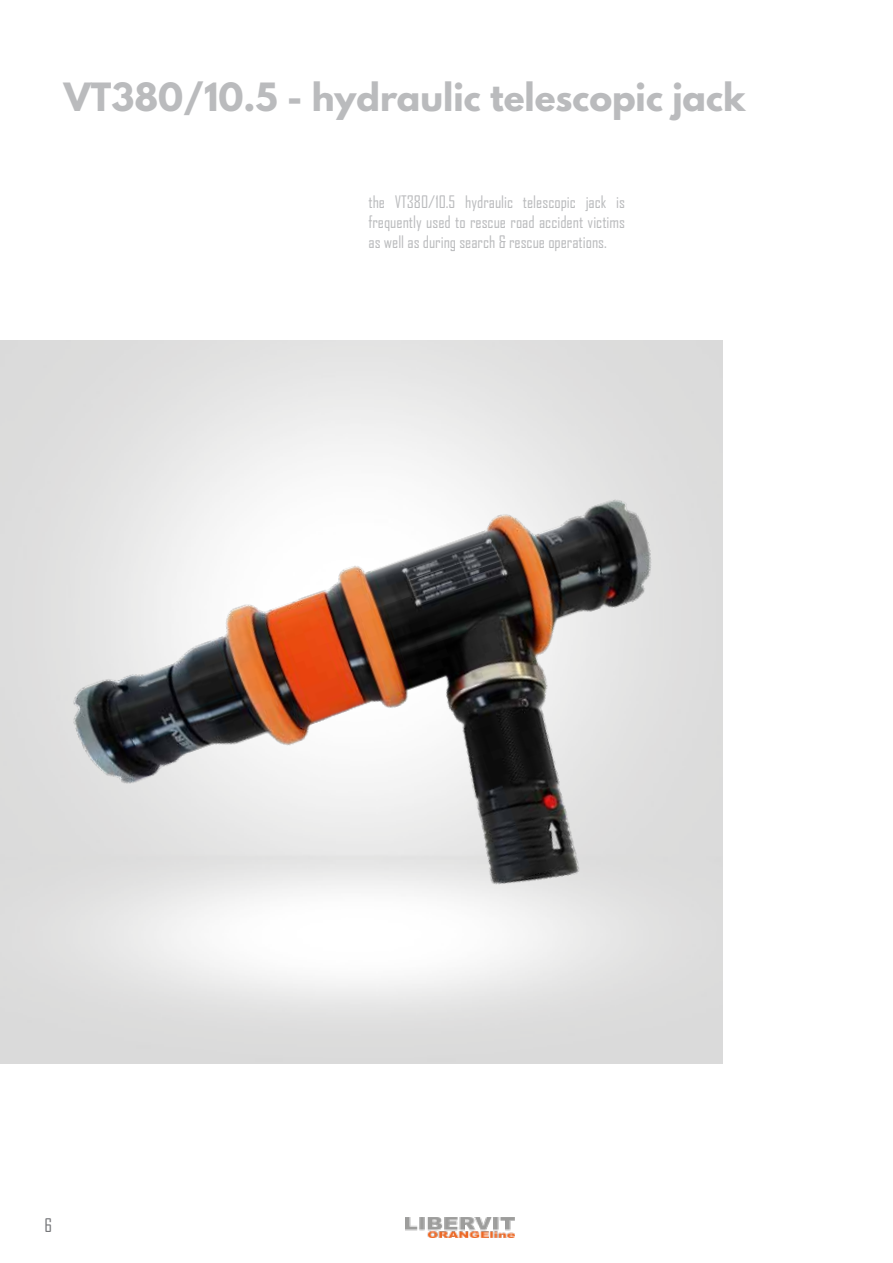
<style>
.page{position:relative;width:893px;height:1263px;background:#fff}
.page>*{position:absolute;margin:0;border:0;box-sizing:border-box;transform-origin:0 0}
.t1{font:700 34.5px "League Spartan";color:#babbbd}
.t2{font:18px "Agency FB";color:#76777a}
.t3{font:16.5px/19.8px "Agency FB";color:#babbbd;text-align:justify}
</style>
<div class="page">
<img style="left:406px;top:1217px;width:108px;height:21px">
<img style="left:4px;top:384px;width:719px;height:680px">
<h1 class="t1" style="left:64px;top:70px;width:683px">VT380/10.5 - hydraulic telescopic jack</h1>
<p class="t3" style="left:369px;top:192px;width:258px">the VT380/10.5 hydraulic telescopic jack is frequently used to rescue road accident victims as well as during search &amp; rescue operations.</p>
<p class="t2" style="left:45px;top:1214px;width:9px">6</p>
</div>
